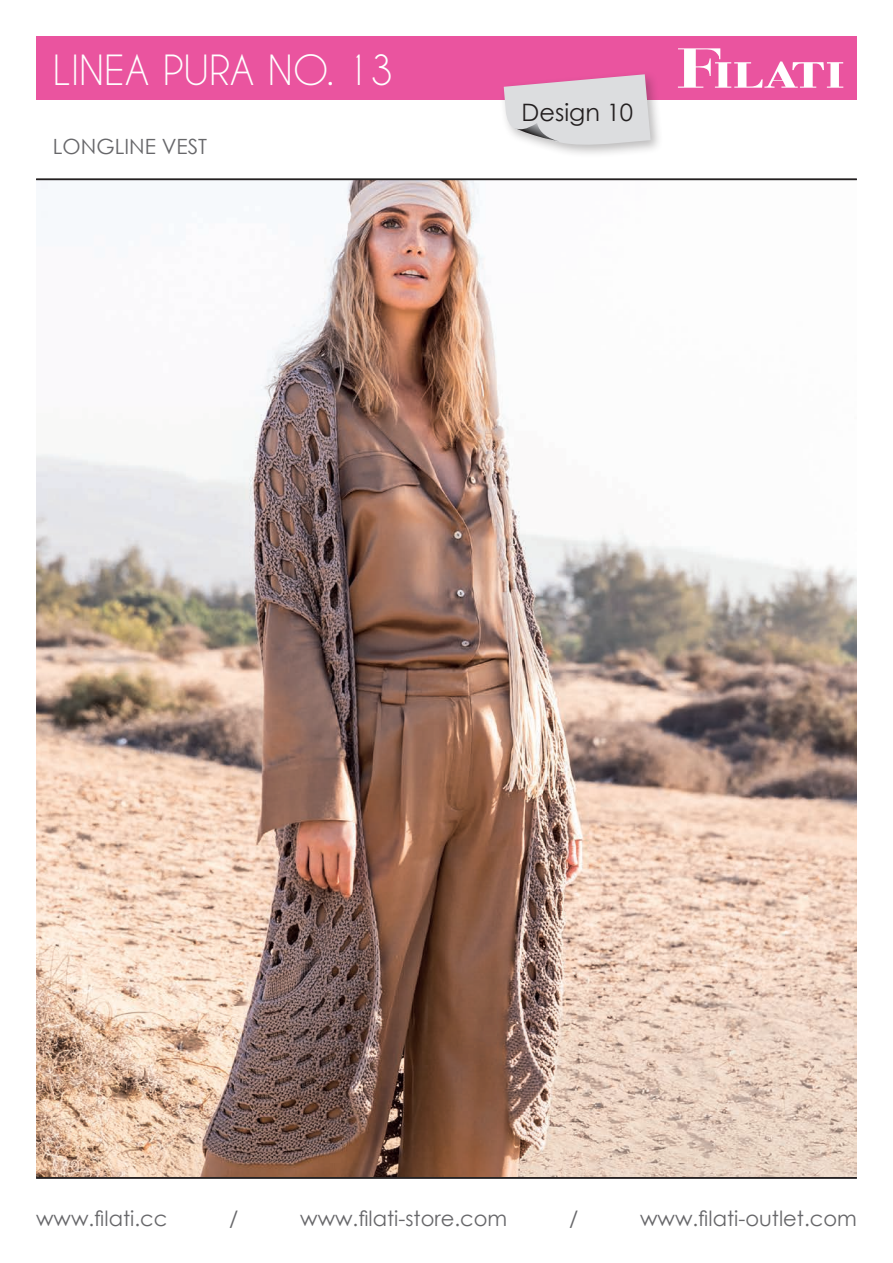
<style>
.page{position:relative;width:893px;height:1263px;background:#fff}
.page>*{position:absolute;margin:0;border:0;box-sizing:border-box;transform-origin:0 0}
.t1{font:39px "Caviar Dreams";color:#fff}
.t2{font:24px "Century Gothic";color:#231f20}
.t3{font:21px "Century Gothic";color:#67676a}
</style>
<div class="page">
<img style="left:36px;top:180px;width:821px;height:997px">
<hr style="left:36px;top:1177px;width:821px;height:1px;background:#231f20">
<hr style="left:36px;top:179px;width:821px;height:1px;background:#231f20">
<div style="left:36px;top:36px;width:821px;height:64px;background:#ea549f"></div>
<svg style="left:678px;top:48px;width:165px;height:40px"></svg>
<div style="left:499px;top:70px;width:165px;height:88px;background:#231f20;opacity:.3"></div>
<svg style="left:504px;top:74px;width:147px;height:76px;background:#dcced7"></svg>
<div style="left:722px;top:44px;width:123px;height:17px;background:#ea549f"></div>
<h1 class="t1" style="left:53px;top:47px;width:342px">LINEA PURA NO. 13</h1>
<p class="t3" style="left:53px;top:131px;width:156px">LONGLINE VEST</p>
<p class="t2" style="left:522px;top:96px;width:113px">Design 10</p>
<p class="t3" style="left:36px;top:1204px;width:133px">www.filati.cc</p>
<p class="t3" style="left:229px;top:1204px;width:11px">/</p>
<p class="t3" style="left:300px;top:1204px;width:209px">www.filati-store.com</p>
<p class="t3" style="left:569px;top:1204px;width:11px">/</p>
<p class="t3" style="left:640px;top:1204px;width:218px">www.filati-outlet.com</p>
</div>
